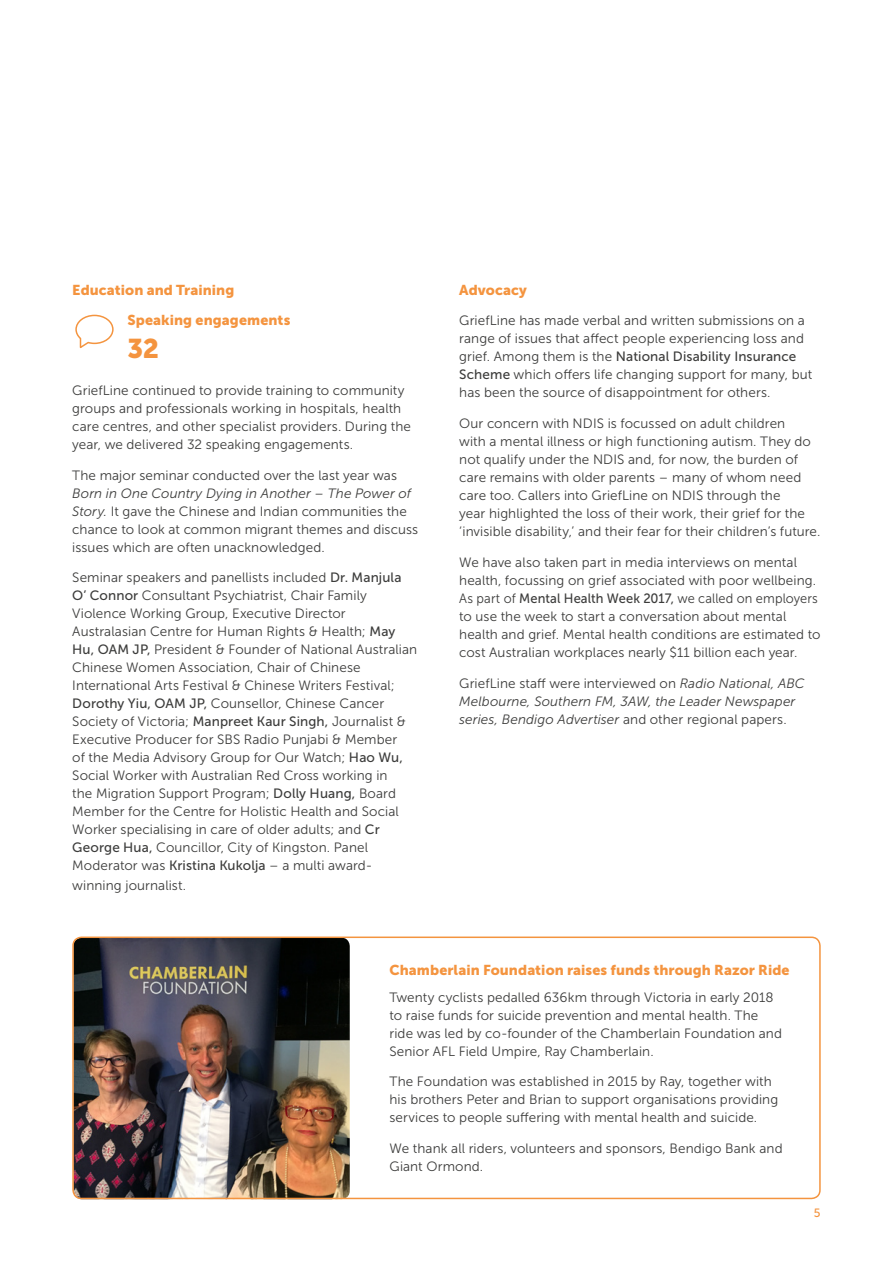
<style>
.page{position:relative;width:893px;height:1263px;background:#fff}
.page>*{position:absolute;margin:0;border:0;box-sizing:border-box;transform-origin:0 0}
.t1{font:27px "Museo Sans 900";color:#f4943f}
.t2{font:14.25px "Museo Sans 900";letter-spacing:.005em;color:#f4943f}
.t3{font:13.5px/18px "Museo Sans 300";letter-spacing:.005em;color:#3c3c3b}
.t4{font:italic 13.5px/18px "Museo Sans 300";letter-spacing:.01em;color:#3c3c3b}
.t5{font:13.5px "Museo Sans 500";letter-spacing:.01em;color:#3c3c3b}
.t6{font:12px "Museo Sans 500";color:#f4943f}
.s1{font-family:"Museo Sans 300"}
.s2{font-family:"Museo Sans 500"}
.s3{font-style:normal}
.s4{font-style:italic}
</style>
<div class="page">
<img style="left:73px;top:939px;width:277px;height:260px">
<svg style="left:75px;top:314px;width:39px;height:35px"></svg>
<div style="left:72px;top:936px;width:749px;height:263px;border:2px solid #f4943f;border-radius:9px"></div>
<p class="t2" style="left:72px;top:281px;width:163px">Education and Training</p>
<p class="t2" style="left:459px;top:281px;width:69px">Advocacy</p>
<p class="t3" style="left:459px;top:312px;width:347px">GriefLine has made verbal and written submissions on a range of issues that affect people experiencing loss and</p>
<p class="t5" style="left:459px;top:349px;width:339px"><span class="s1">grief. Among them is the</span> National Disability Insurance</p>
<p class="t3" style="left:459px;top:366px;width:354px"><span class="s2">Scheme</span> which offers life changing support for many, but has been the source of disappointment for others.</p>
<p class="t3" style="left:459px;top:414px;width:363px">Our concern with NDIS is focussed on adult children<br>with a mental illness or high functioning autism. They do not qualify under the NDIS and, for now, the burden of care remains with older parents – many of whom need care too. Callers into GriefLine on NDIS through the<br>year highlighted the loss of their work, their grief for the ‘invisible disability,’ and their fear for their children’s future.</p>
<p class="t3" style="left:459px;top:553px;width:363px">We have also taken part in media interviews on mental health, focussing on grief associated with poor wellbeing.<br>As part of <span class="s2">Mental Health Week 2017,</span> we called on employers to use the week to start a conversation about mental health and grief. Mental health conditions are estimated to cost Australian workplaces nearly $11 billion each year.</p>
<p class="t4" style="left:459px;top:674px;width:347px"><span class="s3">GriefLine staff were interviewed on</span> Radio National, ABC<br>Melbourne, Southern FM, 3AW, the Leader Newspaper series, Bendigo Advertiser <span class="s3">and other regional papers.</span></p>
<p class="t2" style="left:127px;top:312px;width:164px">Speaking engagements</p>
<h1 class="t1" style="left:127px;top:333px;width:33px">32</h1>
<p class="t3" style="left:72px;top:381px;width:340px">GriefLine continued to provide training to community groups and professionals working in hospitals, health care centres, and other specialist providers. During the year, we delivered 32 speaking engagements.</p>
<p class="t3" style="left:72px;top:466px;width:326px">The major seminar conducted over the last year was</p>
<p class="t3" style="left:72px;top:484px;width:347px"><span class="s4">Born in One Country Dying in Another – The Power of Story.</span> It gave the Chinese and Indian communities the chance to look at common migrant themes and discuss issues which are often unacknowledged.</p>
<p class="t3" style="left:72px;top:569px;width:346px">Seminar speakers and panellists included <span class="s2">Dr. Manjula O’ Connor</span> Consultant Psychiatrist, Chair Family Violence Working Group, Executive Director Australasian Centre for Human Rights &amp; Health; <span class="s2">May Hu, OAM JP,</span> President &amp; Founder of National Australian Chinese Women Association, Chair of Chinese International Arts Festival &amp; Chinese Writers Festival; <span class="s2">Dorothy Yiu, OAM JP,</span> Counsellor, Chinese Cancer Society of Victoria; <span class="s2">Manpreet Kaur Singh,</span> Journalist &amp; Executive Producer for SBS Radio Punjabi &amp; Member<br>of the Media Advisory Group for Our Watch; <span class="s2">Hao Wu, </span>Social Worker with Australian Red Cross working in<br>the Migration Support Program; <span class="s2">Dolly Huang,</span> Board Member for the Centre for Holistic Health and Social Worker specialising in care of older adults; and <span class="s2">Cr George Hua,</span> Councillor, City of Kingston. Panel Moderator was <span class="s2">Kristina Kukolja</span> – a multi award-</p>
<p class="t3" style="left:72px;top:876px;width:115px">winning journalist.</p>
<p class="t2" style="left:389px;top:962px;width:402px">Chamberlain Foundation raises funds through Razor Ride</p>
<p class="t3" style="left:389px;top:988px;width:394px">Twenty cyclists pedalled 636km through Victoria in early 2018 to raise funds for suicide prevention and mental health. The ride was led by co-founder of the Chamberlain Foundation and Senior AFL Field Umpire, Ray Chamberlain.</p>
<p class="t3" style="left:389px;top:1073px;width:390px">The Foundation was established in 2015 by Ray, together with his brothers Peter and Brian to support organisations providing services to people suffering with mental health and suicide.</p>
<p class="t3" style="left:389px;top:1139px;width:395px">We thank all riders, volunteers and sponsors, Bendigo Bank and<br>Giant Ormond.</p>
<p class="t6" style="left:814px;top:1206px;width:8px">5</p>
</div>
